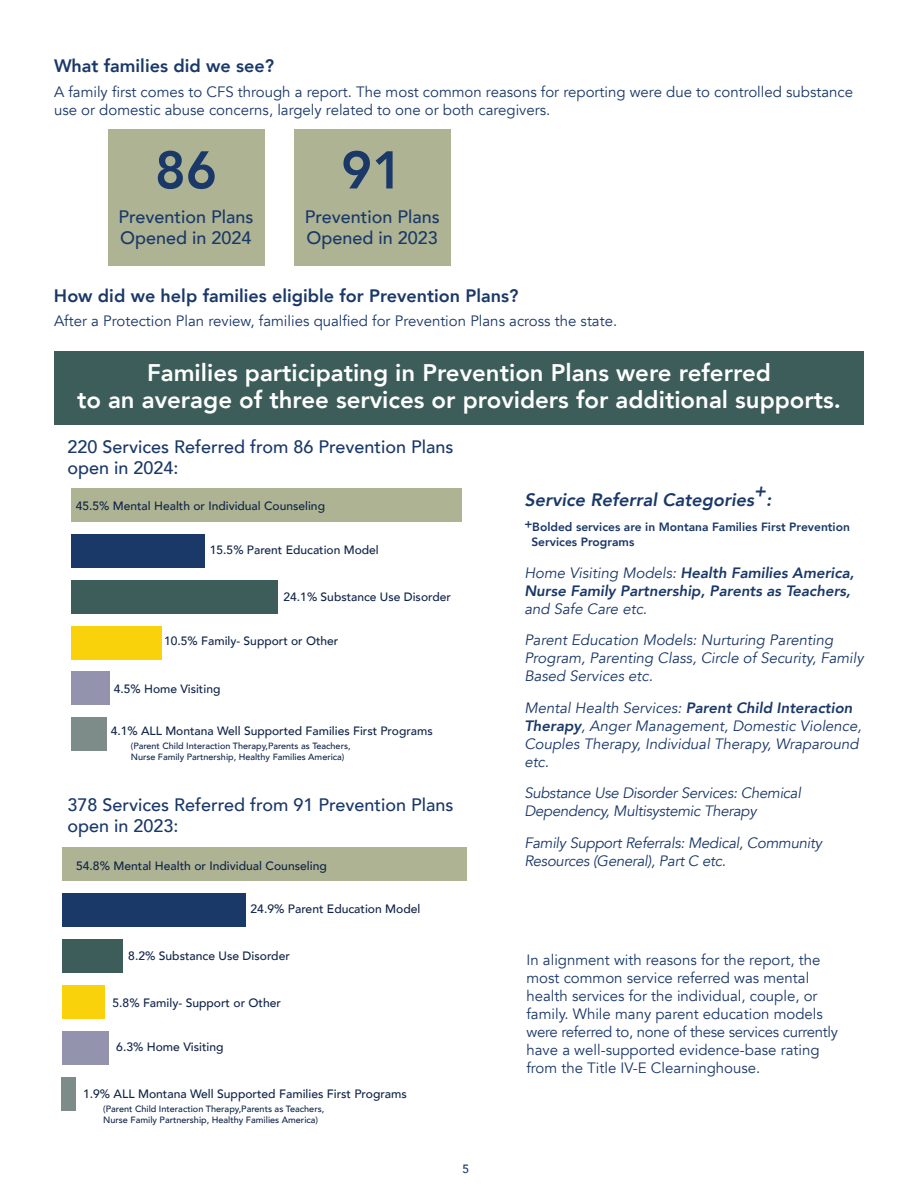
<style>
.page{position:relative;width:918px;height:1188px;background:#fff}
.page>*{position:absolute;margin:0;border:0;box-sizing:border-box;transform-origin:0 0}
.Subheadings{font:800 52.5px "Avenir";color:#1a3868}
.Call_Out_Boxes{font:800 24px/27px "Avenir";color:#fff;text-align:center}
.Subheadings-2{font:500 18px/21px "Avenir";color:#1a3868}
.t1{font:800 18px "Avenir";color:#1a3868}
.Subheadings-3{font:italic 800 18px "Avenir";color:#1a3868}
.General_Text{font:15px/18px "Avenir";color:#1a3868}
.Subheadings-4{font:italic 15px/18px "Avenir";color:#1a3868}
.Subheadings-5{font:italic 15px/18px "Avenir";letter-spacing:-.02em;color:#1a3868}
.Subheadings-6{font:italic 800 15px/18px "Avenir";color:#1a3868}
.t2{font:500 12.15px "Avenir";color:#0f2347}
.t3{font:500 12px "Avenir";color:#0f2347}
.Subheadings-7{font:800 12px/15px "Avenir";color:#1a3868}
.t4{font:500 12px "Avenir";color:#1a3868}
.t5{font:500 9.15px/11.1px "Avenir";color:#0f2347}
.t6{font:500 9px/11.1px "Avenir";color:#0f2347}
.s1{font-weight:400}
.s2{font-weight:800}
</style>
<div class="page">
<div style="left:294px;top:129px;width:157px;height:137px;background:#adb393"></div>
<div style="left:108px;top:129px;width:157px;height:137px;background:#adb393"></div>
<div style="left:54px;top:351px;width:810px;height:74px;background:#3c5d59"></div>
<div style="left:62px;top:847px;width:404px;height:33px;background:#adb393"></div>
<div style="left:62px;top:893px;width:184px;height:33px;background:#1a3868"></div>
<div style="left:62px;top:939px;width:60px;height:33px;background:#3c5d59"></div>
<div style="left:62px;top:985px;width:43px;height:34px;background:#fad20c"></div>
<div style="left:62px;top:1031px;width:46px;height:34px;background:#9393ae"></div>
<div style="left:62px;top:1078px;width:14px;height:33px;background:#7d8c89"></div>
<div style="left:71px;top:489px;width:391px;height:33px;background:#adb393"></div>
<div style="left:71px;top:534px;width:133px;height:33px;background:#1a3868"></div>
<div style="left:71px;top:580px;width:207px;height:33px;background:#3c5d59"></div>
<div style="left:71px;top:626px;width:91px;height:33px;background:#fad20c"></div>
<div style="left:71px;top:672px;width:39px;height:33px;background:#9393ae"></div>
<div style="left:71px;top:718px;width:36px;height:33px;background:#7d8c89"></div>
<h2 class="t1" style="left:54px;top:52px;width:222px">What families did we see?</h2>
<p class="General_Text" style="left:54px;top:83px;width:801px">A family first comes to CFS through a report. The most common reasons for reporting were due to controlled substance use or domestic abuse concerns, largely related to one or both caregivers.</p>
<p class="Subheadings" style="left:155px;top:129px;width:64px">86</p>
<p class="Subheadings-2" style="left:118px;top:205px;width:137px">Prevention Plans<br>Opened in 2024</p>
<p class="Subheadings" style="left:341px;top:129px;width:64px">91</p>
<p class="Subheadings-2" style="left:305px;top:205px;width:137px">Prevention Plans<br>Opened in 2023</p>
<h2 class="t1" style="left:54px;top:281px;width:466px">How did we help families eligible for Prevention Plans?</h2>
<p class="General_Text" style="left:54px;top:312px;width:565px">After a Protection Plan review, families qualfied for Prevention Plans across the state.</p>
<p class="Call_Out_Boxes" style="left:77px;top:360px;width:765px">Families participating in Prevention Plans were referred<br>to an average of three services or providers for additional supports.</p>
<h2 class="Subheadings-2" style="left:68px;top:436px;width:388px">220 Services Referred from 86 Prevention Plans open in 2024:</h2>
<p class="t3" style="left:76px;top:495px;width:251px">45.5% Mental Health or Individual Counseling</p>
<p class="t3" style="left:210px;top:540px;width:170px">15.5% Parent Education Model</p>
<p class="t3" style="left:284px;top:586px;width:169px">24.1% Substance Use Disorder</p>
<p class="t3" style="left:164px;top:630px;width:176px">10.5% Family- Support or Other</p>
<p class="t3" style="left:114px;top:678px;width:108px">4.5% Home Visiting</p>
<p class="t3" style="left:111px;top:721px;width:323px">4.1% ALL Montana Well Supported Families First Programs</p>
<p class="t6" style="left:131px;top:740px;width:221px">(Parent Child Interaction Therapy,Parents as Teachers,<br>Nurse Family Partnership, Healthy Families America)</p>
<h2 class="Subheadings-2" style="left:68px;top:793px;width:388px">378 Services Referred from 91 Prevention Plans open in 2023:</h2>
<p class="t2" style="left:76px;top:855px;width:252px">54.8% Mental Health or Individual Counseling</p>
<p class="t2" style="left:251px;top:898px;width:171px">24.9% Parent Education Model</p>
<p class="t2" style="left:128px;top:945px;width:163px">8.2% Substance Use Disorder</p>
<p class="t2" style="left:113px;top:992px;width:170px">5.8% Family- Support or Other</p>
<p class="t2" style="left:116px;top:1036px;width:109px">6.3% Home Visiting</p>
<p class="t2" style="left:83px;top:1083px;width:325px">1.9% ALL Montana Well Supported Families First Programs</p>
<p class="t5" style="left:103px;top:1103px;width:223px">(Parent Child Interaction Therapy,Parents as Teachers,<br>Nurse Family Partnership, Healthy Families America)</p>
<p class="t4" style="left:462px;top:1158px;width:8px">5</p>
<p class="Subheadings-3" style="left:754px;top:480px;width:13px">+</p>
<p class="Subheadings-3" style="left:524px;top:489px;width:231px">Service Referral Categories</p>
<p class="Subheadings-3" style="left:766px;top:489px;width:7px">:</p>
<p class="Subheadings-7" style="left:531px;top:520px;width:320px;text-indent:-7px">+Bolded services are in Montana Families First Prevention<br>Services Programs</p>
<p class="Subheadings-6" style="left:524px;top:564px;width:331px"><span class="s1">Home Visiting Models:</span> Health Families America,<br>Nurse Family Partnership, Parents as Teachers, <span class="s1">and Safe Care etc.</span></p>
<p class="Subheadings-4" style="left:524px;top:631px;width:341px">Parent Education Models: Nurturing Parenting<br>Program, Parenting Class, Circle of Security, Family<br>Based Services etc.</p>
<p class="Subheadings-4" style="left:524px;top:699px;width:339px">Mental Health Services: <span class="s2">Parent Child Interaction Therapy</span>, Anger Management, Domestic Violence, Couples Therapy, Individual Therapy, Wraparound etc.</p>
<p class="Subheadings-5" style="left:524px;top:784px;width:278px">Substance Use Disorder Services: Chemical<br>Dependency, Multisystemic Therapy</p>
<p class="Subheadings-5" style="left:524px;top:834px;width:299px">Family Support Referrals: Medical, Community<br>Resources (General), Part C etc.</p>
<p class="General_Text" style="left:526px;top:952px;width:313px">In alignment with reasons for the report, the most common service referred was mental health services for the individual, couple, or family. While many parent education models were referred to, none of these services currently have a well-supported evidence-base rating from the Title IV-E Clearninghouse.</p>
</div>
